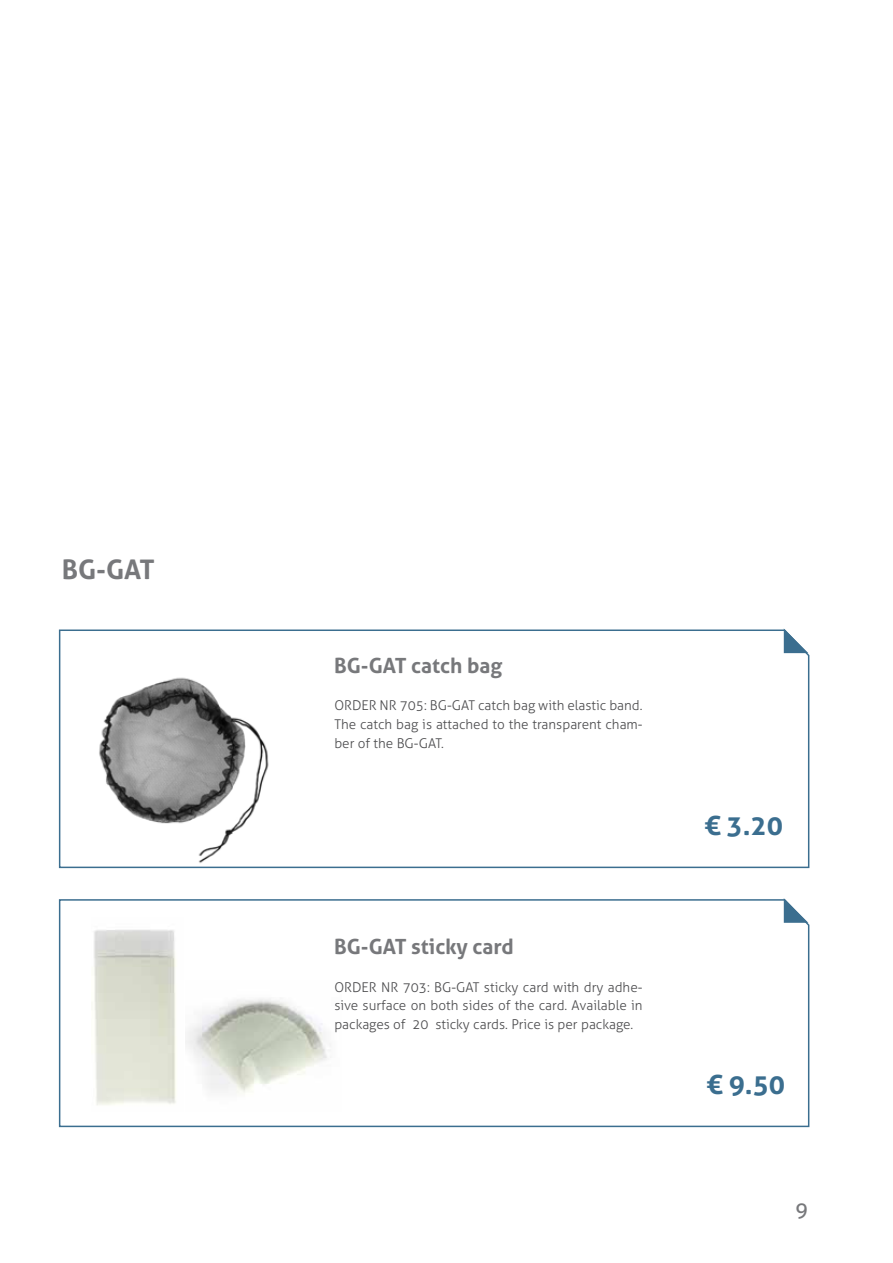
<style>
.page{position:relative;width:893px;height:1263px;background:#fff}
.page>*{position:absolute;margin:0;border:0;box-sizing:border-box;transform-origin:0 0}
.t1{font:700 27px "Aller";color:#3b6e8f}
.t2{font:700 27px "Aller";color:#77787b}
.t3{font:700 21px "Aller";color:#77787b}
.t4{font:21px "Aller";color:#77787b}
.t5{font:300 13.5px/18.8px "Aller";color:#4d4d4f;text-align:justify}
</style>
<div class="page">
<svg style="left:58px;top:629px;width:752px;height:240px"></svg>
<svg style="left:784px;top:629px;width:24px;height:24px"></svg>
<svg style="left:58px;top:898px;width:752px;height:230px"></svg>
<svg style="left:784px;top:898px;width:24px;height:25px"></svg>
<img style="left:91px;top:917px;width:92px;height:194px">
<h1 class="t2" style="left:62px;top:553px;width:95px">BG-GAT</h1>
<h2 class="t3" style="left:334px;top:652px;width:170px">BG-GAT catch bag</h2>
<p class="t5" style="left:334px;top:696px;width:310px">ORDER NR 705: BG-GAT catch bag with elastic band.<br>The catch bag is attached to the transparent cham&shy;ber of the BG-GAT.</p>
<h2 class="t3" style="left:334px;top:934px;width:181px">BG-GAT sticky card</h2>
<p class="t5" style="left:334px;top:977px;width:310px">ORDER NR 703: BG-GAT sticky card with dry adhe&shy;sive surface on both sides of the card. Available in packages of 20 sticky cards. Price is per package.</p>
<h1 class="t1" style="left:704px;top:809px;width:80px">€ 3.20</h1>
<h1 class="t1" style="left:706px;top:1068px;width:80px">€ 9.50</h1>
<h2 class="t4" style="left:795px;top:1196px;width:14px">9</h2>
</div>
